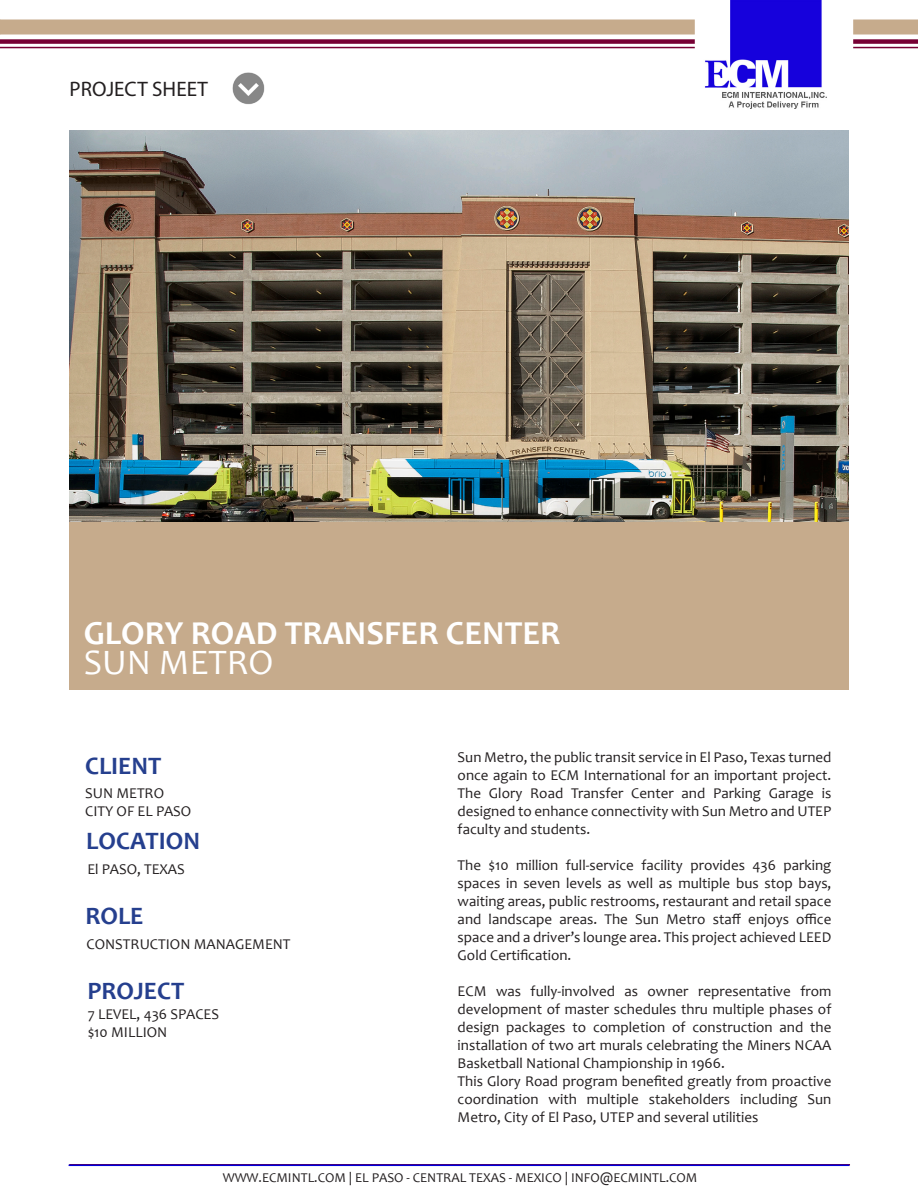
<style>
.page{position:relative;width:918px;height:1188px;background:#fff}
.page>*{position:absolute;margin:0;border:0;box-sizing:border-box;transform-origin:0 0}
.t1{font:36px "Candara";color:#fff}
.t2{font:700 33.75px "Candara";color:#fff}
.t3{font:700 25.2px "Candara";color:#253f8e}
.t4{font:21px "Myriad Pro";color:#231f20}
.t5{font:15px/18px "Candara";color:#231f20;text-align:justify}
.t6{font:13.5px "Candara";color:#231f20}
</style>
<div class="page">
<img style="left:686px;top:0;width:177px;height:109px">
<div style="left:0;top:20px;width:695px;height:14px;background:#c6ab8c"></div>
<div style="left:853px;top:20px;width:65px;height:14px;background:#c6ab8c"></div>
<div style="left:0;top:39px;width:695px;height:5px;background:#760034"></div>
<hr style="left:0;top:47px;width:695px;height:1px;background:#760034">
<div style="left:853px;top:39px;width:65px;height:5px;background:#760034"></div>
<hr style="left:853px;top:47px;width:65px;height:1px;background:#760034">
<img style="left:232px;top:72px;width:33px;height:33px">
<hr style="left:69px;top:1164px;width:781px;height:2px;background:#760034">
<img style="left:70px;top:131px;width:778px;height:391px">
<div style="left:70px;top:522px;width:779px;height:168px;background:#c6ab8c"></div>
<hr style="left:69px;top:1165px;width:780px;height:1px;background:#0001dc">
<h3 class="t4" style="left:70px;top:76px;width:140px">PROJECT SHEET</h3>
<p class="t2" style="left:84px;top:612px;width:478px">GLORY ROAD TRANSFER CENTER</p>
<p class="t1" style="left:84px;top:640px;width:191px">SUN METRO</p>
<p class="t3" style="left:85px;top:750px;width:78px">CLIENT</p>
<p class="t5" style="left:85px;top:784px;width:81px">SUN METRO</p>
<p class="t5" style="left:85px;top:802px;width:108px">CITY OF EL PASO</p>
<p class="t3" style="left:86px;top:825px;width:115px">LOCATION</p>
<p class="t5" style="left:87px;top:860px;width:99px">El PASO, TEXAS</p>
<p class="t3" style="left:86px;top:900px;width:60px">ROLE</p>
<p class="t5" style="left:87px;top:935px;width:206px">CONSTRUCTION MANAGEMENT</p>
<p class="t3" style="left:87px;top:975px;width:99px">PROJECT</p>
<p class="t5" style="left:88px;top:1005px;width:133px">7 LEVEL, 436 SPACES</p>
<p class="t5" style="left:88px;top:1023px;width:81px">$10 MILLION</p>
<p class="t5" style="left:458px;top:748px;width:375px">Sun Metro, the public transit service in El Paso, Texas turned once again to ECM International for an important project.<br>The Glory Road Transfer Center and Parking Garage is designed to enhance connectivity with Sun Metro and UTEP faculty and students.</p>
<p class="t5" style="left:458px;top:856px;width:375px">The $10 million full-service facility provides 436 parking spaces in seven levels as well as multiple bus stop bays, waiting areas, public restrooms, restaurant and retail space and landscape areas. The Sun Metro staff enjoys office space and a driver’s lounge area. This project achieved LEED Gold Certification.</p>
<p class="t5" style="left:458px;top:982px;width:375px">ECM was fully-involved as owner representative from development of master schedules thru multiple phases of design packages to completion of construction and the installation of two art murals celebrating the Miners NCAA Basketball National Championship in 1966.</p>
<p class="t5" style="left:458px;top:1072px;width:375px">This Glory Road program benefited greatly from proactive coordination with multiple stakeholders including Sun Metro, City of El Paso, UTEP and several utilities</p>
<p class="t6" style="left:223px;top:1169px;width:476px">WWW.ECMINTL.COM | EL PASO - CENTRAL TEXAS - MEXICO | INFO@ECMINTL.COM</p>
</div>
